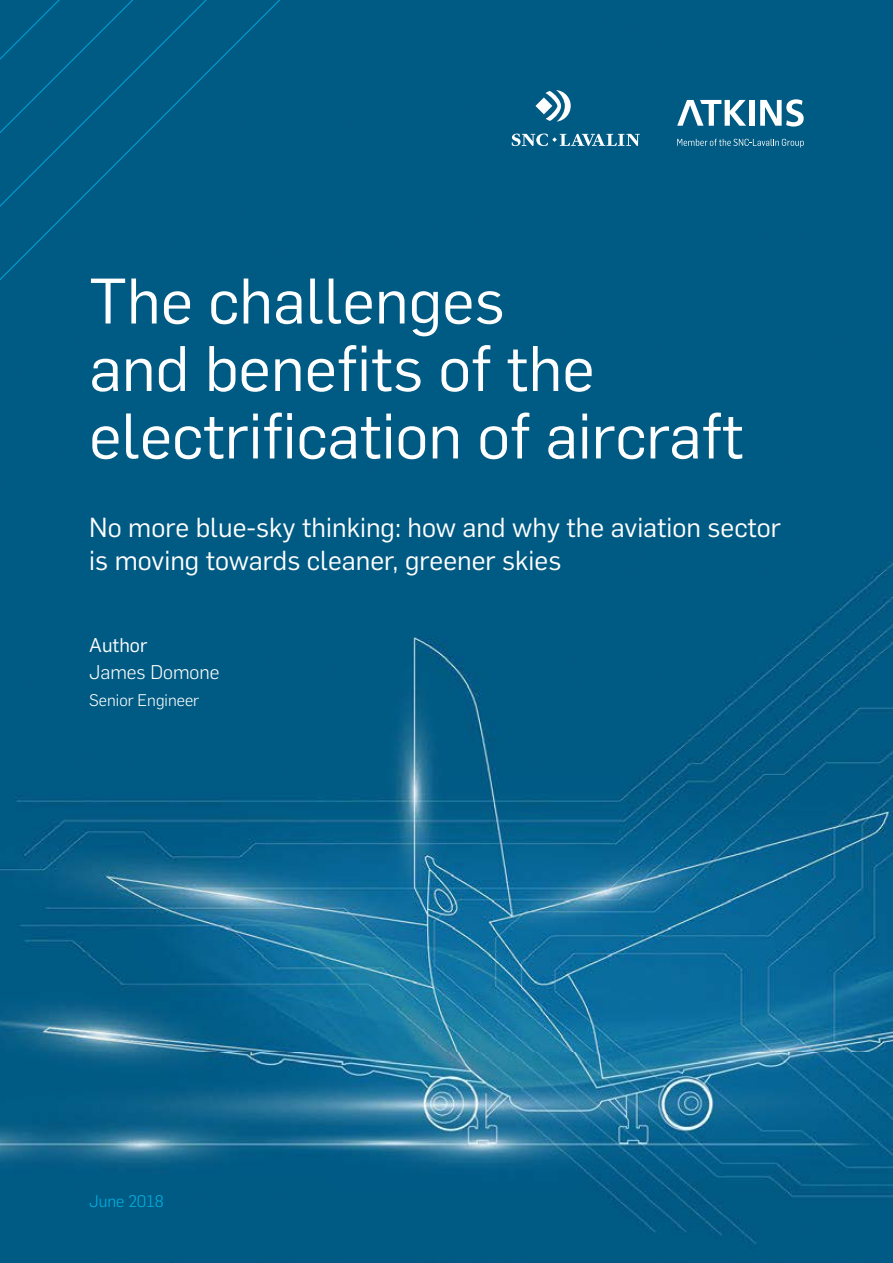
<style>
.page{position:relative;width:893px;height:1263px;background:#fff}
.page>*{position:absolute;margin:0;border:0;box-sizing:border-box;transform-origin:0 0}
.t1{font:63px/67.5px "Flama";color:#fff}
.t2{font:27px/33px "Flama";color:#fff}
.t3{font:300 19.5px "Flama";color:#fff}
.t4{font:19.5px "Flama";color:#fff}
.t5{font:300 16.5px "Flama";color:#fff}
.t6{font:300 16.5px "Flama";color:#00b1e1}
</style>
<div class="page">
<img style="left:0;top:0;width:893px;height:1053px">
<svg style="left:512px;top:134px;width:128px;height:12px"></svg>
<svg style="left:535px;top:90px;width:36px;height:32px"></svg>
<svg style="left:677px;top:139px;width:127px;height:8px"></svg>
<svg style="left:677px;top:100px;width:69px;height:26px"></svg>
<div style="left:749px;top:100px;width:5px;height:26px;background:#fff"></div>
<svg style="left:760px;top:99px;width:44px;height:28px"></svg>
<div style="left:0;top:0;width:317px;height:298px;background:#005b84"></div>
<img style="left:0;top:1053px;width:893px;height:210px">
<h1 class="t1" style="left:89px;top:263px;width:656px">The challenges<br>and benefts of the electrifcation of aircraft</h1>
<h2 class="t2" style="left:89px;top:509px;width:693px">No more blue-sky thinking: how and why the aviation sector is moving towards cleaner, greener skies</h2>
<p class="t4" style="left:89px;top:632px;width:60px">Author</p>
<p class="t3" style="left:89px;top:659px;width:132px">James Domone</p>
<p class="t5" style="left:89px;top:689px;width:111px">Senior Engineer</p>
<p class="t6" style="left:89px;top:1190px;width:76px">June 2018</p>
</div>
